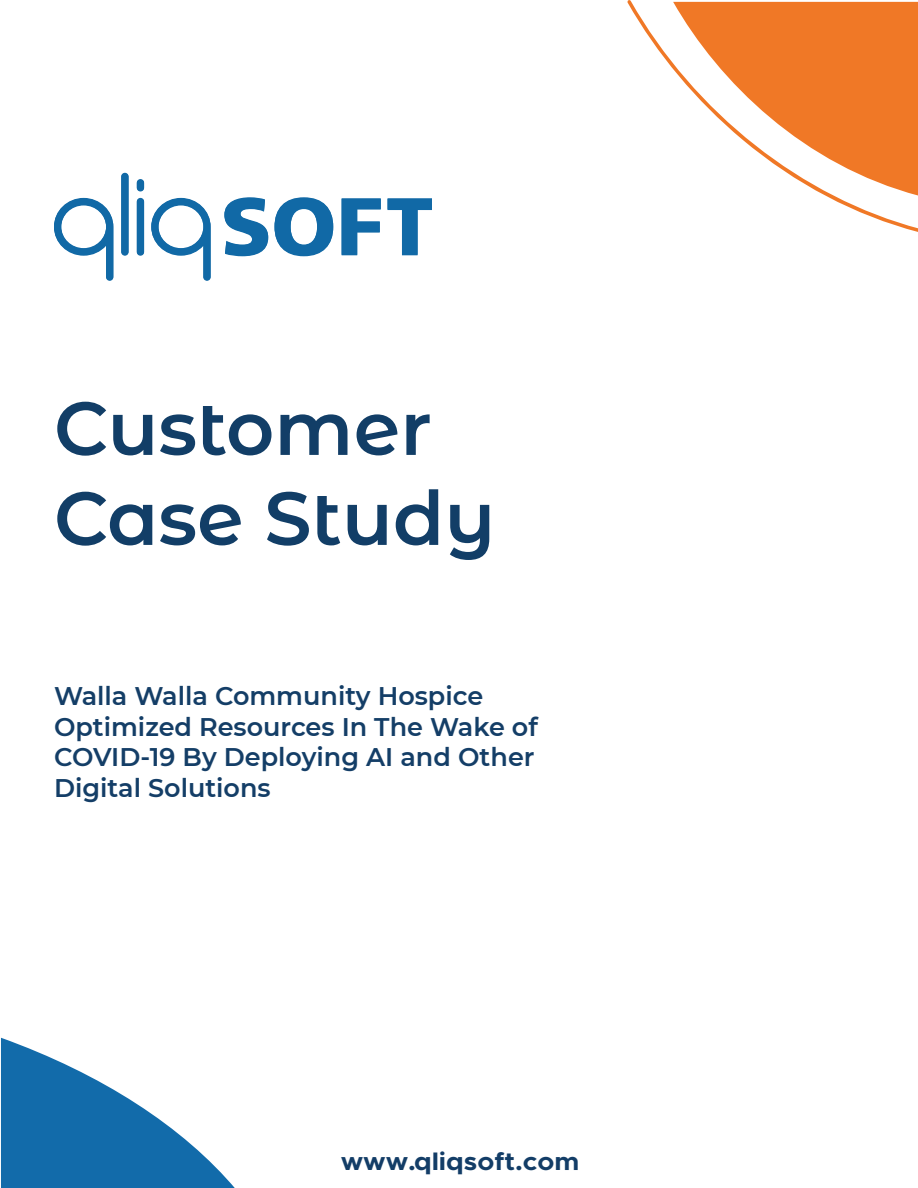
<style>
.page{position:relative;width:918px;height:1188px;background:#fff}
.page>*{position:absolute;margin:0;border:0;box-sizing:border-box;transform-origin:0 0}
.t1{font:600 75px/90px "Montserrat Alternates";color:#123e67}
.t2{font:600 25.5px/30.6px "Montserrat";color:#143e67}
.t3{font:700 25.05px "Metropolis";color:#133d67;scale:1.07 1}
</style>
<div class="page">
<svg style="left:627px;top:0;width:291px;height:232px"></svg>
<svg style="left:1px;top:1038px;width:234px;height:150px"></svg>
<div style="left:137px;top:198px;width:7px;height:57px;background:#1169a6;border-radius:4px"></div>
<div style="left:137px;top:179px;width:7px;height:12px;background:#1169a6;border-radius:4px"></div>
<svg style="left:224px;top:197px;width:44px;height:59px"></svg>
<svg style="left:275px;top:197px;width:58px;height:59px"></svg>
<svg style="left:342px;top:198px;width:39px;height:57px"></svg>
<svg style="left:388px;top:198px;width:44px;height:57px"></svg>
<div style="left:137px;top:199px;width:7px;height:57px;background:#1169a6;border-radius:4px"></div>
<div style="left:121px;top:173px;width:8px;height:83px;background:#1169a6;border-radius:4px"></div>
<svg style="left:54px;top:198px;width:59px;height:83px"></svg>
<svg style="left:151px;top:198px;width:60px;height:83px"></svg>
<p class="t1" style="left:54px;top:380px;width:443px">Customer<br>Case Study</p>
<p class="t2" style="left:54px;top:680px;width:485px">Walla Walla Community Hospice<br>Optimized Resources In The Wake of<br>COVID-19 By Deploying AI and Other<br>Digital Solutions</p>
<p class="t3" style="left:341px;top:1145px;width:224px">www.qliqsoft.com</p>
</div>
